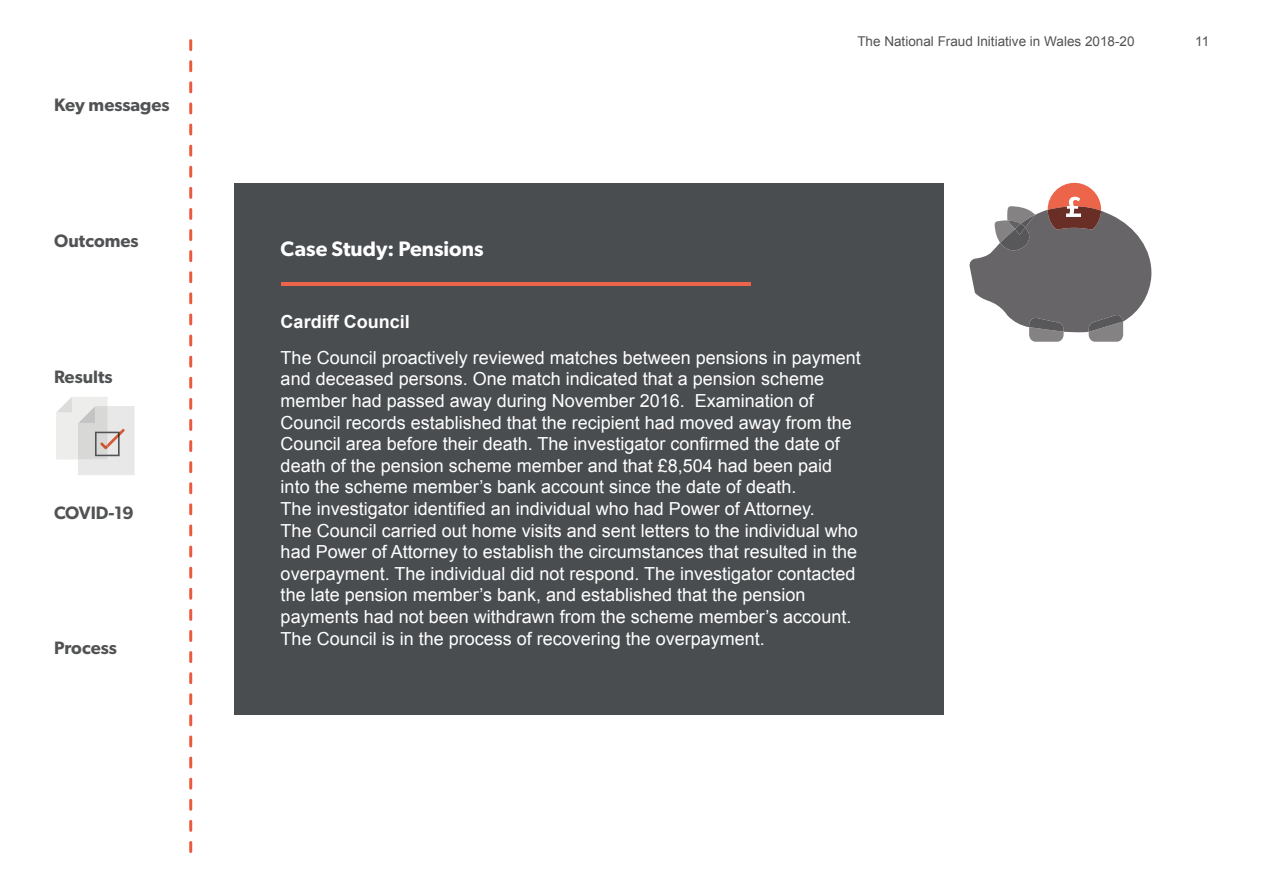
<style>
.page{position:relative;width:1263px;height:893px;background:#fff}
.page>*{position:absolute;margin:0;border:0;box-sizing:border-box;transform-origin:0 0}
.t1{font:600 21px "Gibson";color:#fff}
.Body_text{font:18px/21.6px "Arial";color:#fff}
.t2{font:600 18px "Gibson";color:#515254}
.Body_text-2{font:700 18px "Arial";color:#fff}
.t3{font:13.5px "Arial";color:#515254}
</style>
<div class="page">
<svg style="left:189px;top:41px;width:3px;height:810px"></svg>
<svg style="left:56px;top:397px;width:79px;height:78px;background:#e4e2e1"></svg>
<div style="left:234px;top:183px;width:709px;height:531px;background:#494d50"></div>
<hr style="left:281px;top:283px;width:469px;height:3px;background:#ec644a">
<svg style="left:969px;top:183px;width:183px;height:159px"></svg>
<p class="t2" style="left:54px;top:94px;width:117px">Key messages</p>
<p class="t2" style="left:54px;top:230px;width:86px">Outcomes</p>
<p class="t2" style="left:54px;top:366px;width:60px">Results</p>
<p class="t2" style="left:54px;top:502px;width:81px">COVID-19</p>
<p class="t2" style="left:54px;top:637px;width:64px">Process</p>
<p class="t1" style="left:281px;top:236px;width:204px">Case Study: Pensions</p>
<p class="t3" style="left:857px;top:32px;width:279px">The National Fraud Initiative in Wales 2018-20</p>
<p class="t3" style="left:1195px;top:32px;width:16px">11</p>
<p class="Body_text-2" style="left:281px;top:309px;width:131px">Cardiff Council</p>
<p class="Body_text" style="left:281px;top:347px;width:582px">The Council proactively reviewed matches between pensions in payment and deceased persons. One match indicated that a pension scheme member had passed away during November 2016. Examination of Council records established that the recipient had moved away from the Council area before their death. The investigator confirmed the date of death of the pension scheme member and that £8,504 had been paid into the scheme member’s bank account since the date of death.<br>The investigator identified an individual who had Power of Attorney.<br>The Council carried out home visits and sent letters to the individual who had Power of Attorney to establish the circumstances that resulted in the overpayment. The individual did not respond. The investigator contacted the late pension member’s bank, and established that the pension payments had not been withdrawn from the scheme member’s account.<br>The Council is in the process of recovering the overpayment.</p>
</div>
